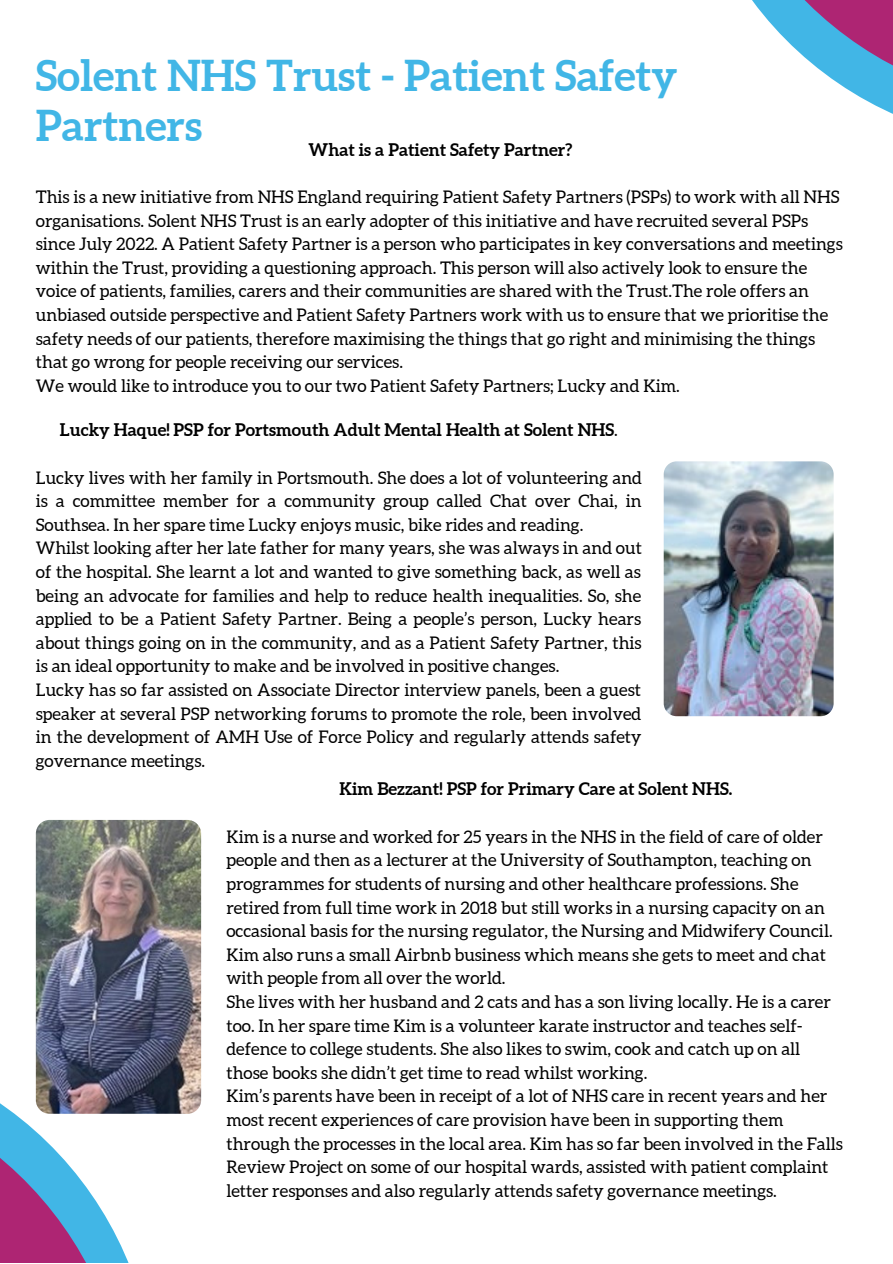
<style>
.page{position:relative;width:893px;height:1264px;background:#fff}
.page>*{position:absolute;margin:0;border:0;box-sizing:border-box;transform-origin:0 0}
.t1{font:700 42.45px/49.9px "Aleo";color:#41b6e6}
.t2{font:17.4px/23.5px "Aleo";color:#000}
.t3{font:700 17.4px "Aleo";color:#000}
.s1{font-weight:400}
</style>
<div class="page">
<svg style="left:752px;top:0;width:140px;height:114px"></svg>
<svg style="left:0;top:1067px;width:129px;height:195px"></svg>
<img style="left:663px;top:461px;width:170px;height:255px;border-radius:13px">
<img style="left:36px;top:820px;width:165px;height:293px;border-radius:14px">
<p class="t1" style="left:36px;top:50px;width:643px">Solent NHS Trust - Patient Safety<br>Partners</p>
<p class="t3" style="left:308px;top:139px;width:265px">What is a Patient Safety Partner?</p>
<p class="t2" style="left:36px;top:185px;width:808px">This is a new initiative from NHS England requiring Patient Safety Partners (PSPs) to work with all NHS organisations. Solent NHS Trust is an early adopter of this initiative and have recruited several PSPs since July 2022. A Patient Safety Partner is a person who participates in key conversations and meetings within the Trust, providing a questioning approach. This person will also actively look to ensure the voice of patients, families, carers and their communities are shared with the Trust.The role offers an unbiased outside perspective and Patient Safety Partners work with us to ensure that we prioritise the safety needs of our patients, therefore maximising the things that go right and minimising the things that go wrong for people receiving our services.</p>
<p class="t2" style="left:36px;top:374px;width:645px">We would like to introduce you to our two Patient Safety Partners; Lucky and Kim.</p>
<p class="t3" style="left:60px;top:420px;width:559px">Lucky Haque! PSP for Portsmouth Adult Mental Health at Solent NHS<span class="s1">.</span></p>
<p class="t2" style="left:36px;top:465px;width:607px;text-align:justify">Lucky lives with her family in Portsmouth. She does a lot of volunteering and is a committee member for a community group called Chat over Chai, in Southsea. In her spare time Lucky enjoys music, bike rides and reading.</p>
<p class="t2" style="left:36px;top:536px;width:607px;text-align:justify">Whilst looking after her late father for many years, she was always in and out of the hospital. She learnt a lot and wanted to give something back, as well as being an advocate for families and help to reduce health inequalities. So, she applied to be a Patient Safety Partner. Being a people’s person, Lucky hears about things going on in the community, and as a Patient Safety Partner, this is an ideal opportunity to make and be involved in positive changes.</p>
<p class="t2" style="left:36px;top:678px;width:607px;text-align:justify">Lucky has so far assisted on Associate Director interview panels, been a guest speaker at several PSP networking forums to promote the role, been involved in the development of AMH Use of Force Policy and regularly attends safety governance meetings.</p>
<p class="t3" style="left:339px;top:779px;width:394px">Kim Bezzant! PSP for Primary Care at Solent NHS.</p>
<p class="t2" style="left:226px;top:824px;width:607px">Kim is a nurse and worked for 25 years in the NHS in the field of care of older people and then as a lecturer at the University of Southampton, teaching on programmes for students of nursing and other healthcare professions. She retired from full time work in 2018 but still works in a nursing capacity on an occasional basis for the nursing regulator, the Nursing and Midwifery Council.<br>Kim also runs a small Airbnb business which means she gets to meet and chat with people from all over the world.</p>
<p class="t2" style="left:226px;top:989px;width:606px">She lives with her husband and 2 cats and has a son living locally. He is a carer too. In her spare time Kim is a volunteer karate instructor and teaches self&shy;defence to college students. She also likes to swim, cook and catch up on all those books she didn’t get time to read whilst working.</p>
<p class="t2" style="left:226px;top:1084px;width:618px">Kim’s parents have been in receipt of a lot of NHS care in recent years and her most recent experiences of care provision have been in supporting them through the processes in the local area. Kim has so far been involved in the Falls Review Project on some of our hospital wards, assisted with patient complaint letter responses and also regularly attends safety governance meetings.</p>
</div>
